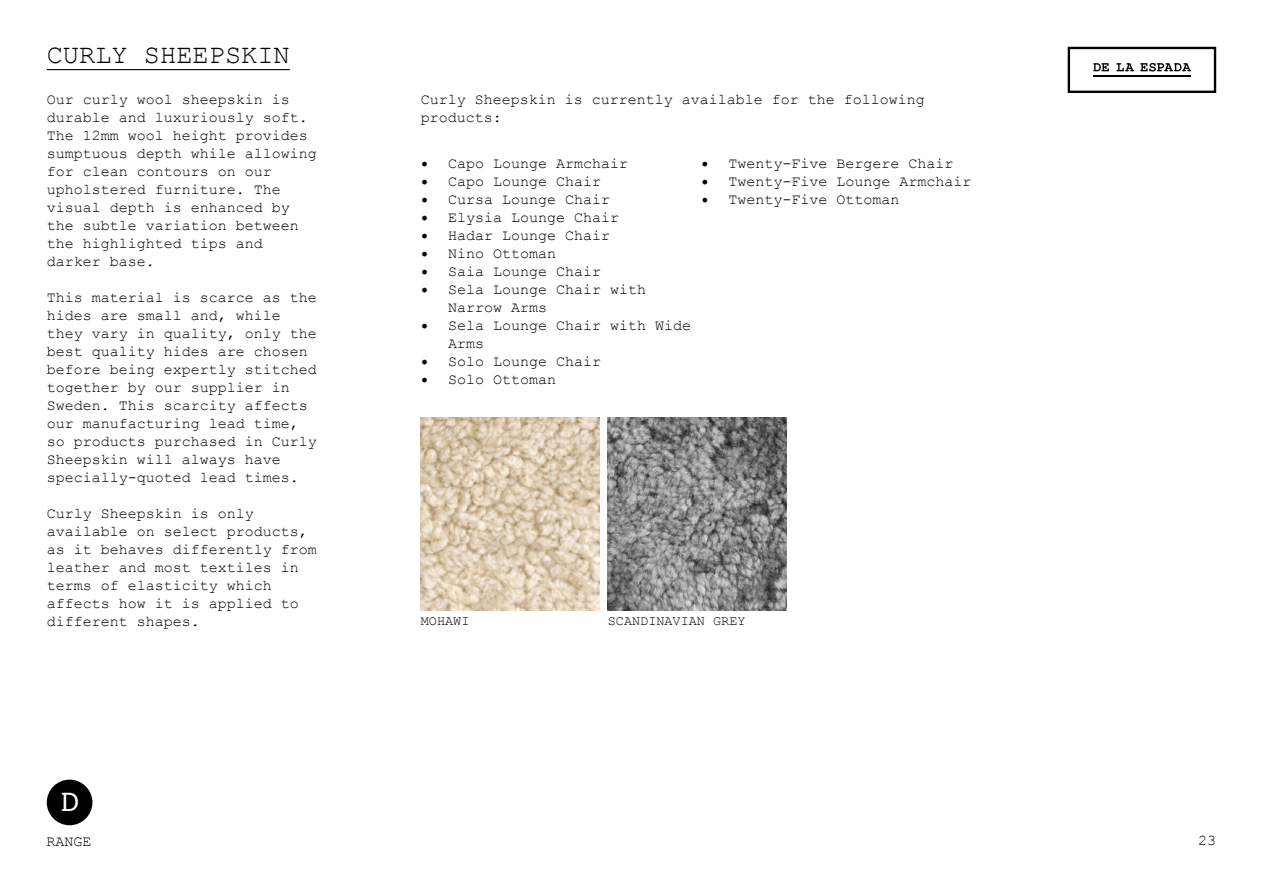
<style>
.page{position:relative;width:1263px;height:893px;background:#fff}
.page>*{position:absolute;margin:0;border:0;box-sizing:border-box;transform-origin:0 0}
.t1{font:31.5px "Courier";color:#fff}
.t2{font:27px "Courier New";color:#000}
.t3{font:15px/18px "Courier New";color:#000}
.t4{font:13.5px "Courier New";color:#000}
.s1{font-family:"Minion Pro";font-size:18px}
</style>
<div class="page">
<svg style="left:1068px;top:47px;width:148px;height:46px"></svg>
<img style="left:421px;top:418px;width:178px;height:192px">
<img style="left:608px;top:418px;width:178px;height:192px">
<hr style="left:47px;top:69px;width:243px;height:1px;background:#000">
<div style="left:47px;top:780px;width:45px;height:45px;background:#000;border-radius:50%"></div>
<p class="t2" style="left:47px;top:38px;width:245px">CURLY SHEEPSKIN</p>
<p class="t3" style="left:47px;top:90px;width:272px">Our curly wool sheepskin is durable and luxuriously soft.<br>The 12mm wool height provides sumptuous depth while allowing for clean contours on our upholstered furniture. The visual depth is enhanced by the subtle variation between the highlighted tips and darker base.</p>
<p class="t3" style="left:47px;top:288px;width:272px">This material is scarce as the hides are small and, while they vary in quality, only the best quality hides are chosen before being expertly stitched together by our supplier in<br>Sweden. This scarcity affects our manufacturing lead time, so products purchased in Curly<br>Sheepskin will always have specially-quoted lead times.</p>
<p class="t3" style="left:47px;top:504px;width:272px">Curly Sheepskin is only available on select products, as it behaves differently from leather and most textiles in terms of elasticity which affects how it is applied to different shapes.</p>
<p class="t1" style="left:61px;top:777px;width:20px">D</p>
<p class="t3" style="left:421px;top:90px;width:506px">Curly Sheepskin is currently available for the following products:</p>
<p class="t3" style="left:421px;top:154px;width:209px"><span class="s1">•</span> Capo Lounge Armchair</p>
<p class="t3" style="left:421px;top:172px;width:181px"><span class="s1">•</span> Capo Lounge Chair</p>
<p class="t3" style="left:421px;top:190px;width:191px"><span class="s1">•</span> Cursa Lounge Chair</p>
<p class="t3" style="left:421px;top:208px;width:200px"><span class="s1">•</span> Elysia Lounge Chair</p>
<p class="t3" style="left:421px;top:226px;width:191px"><span class="s1">•</span> Hadar Lounge Chair</p>
<p class="t3" style="left:421px;top:244px;width:136px"><span class="s1">•</span> Nino Ottoman</p>
<p class="t3" style="left:421px;top:262px;width:181px"><span class="s1">•</span> Saia Lounge Chair</p>
<p class="t3" style="left:448px;top:280px;width:200px;text-indent:-27px"><span class="s1">•</span> Sela Lounge Chair with<br>Narrow Arms</p>
<p class="t3" style="left:448px;top:316px;width:245px;text-indent:-27px"><span class="s1">•</span> Sela Lounge Chair with Wide<br>Arms</p>
<p class="t3" style="left:421px;top:352px;width:181px"><span class="s1">•</span> Solo Lounge Chair</p>
<p class="t3" style="left:421px;top:370px;width:136px"><span class="s1">•</span> Solo Ottoman</p>
<p class="t3" style="left:702px;top:154px;width:254px"><span class="s1">•</span> Twenty-Five Bergere Chair</p>
<p class="t3" style="left:702px;top:172px;width:272px"><span class="s1">•</span> Twenty-Five Lounge Armchair</p>
<p class="t3" style="left:702px;top:190px;width:200px"><span class="s1">•</span> Twenty-Five Ottoman</p>
<p class="t4" style="left:421px;top:613px;width:50px">MOHAWI</p>
<p class="t4" style="left:608px;top:613px;width:139px">SCANDINAVIAN GREY</p>
<p class="t3" style="left:47px;top:832px;width:46px">RANGE</p>
<p class="t3" style="left:1198px;top:831px;width:19px">23</p>
</div>
